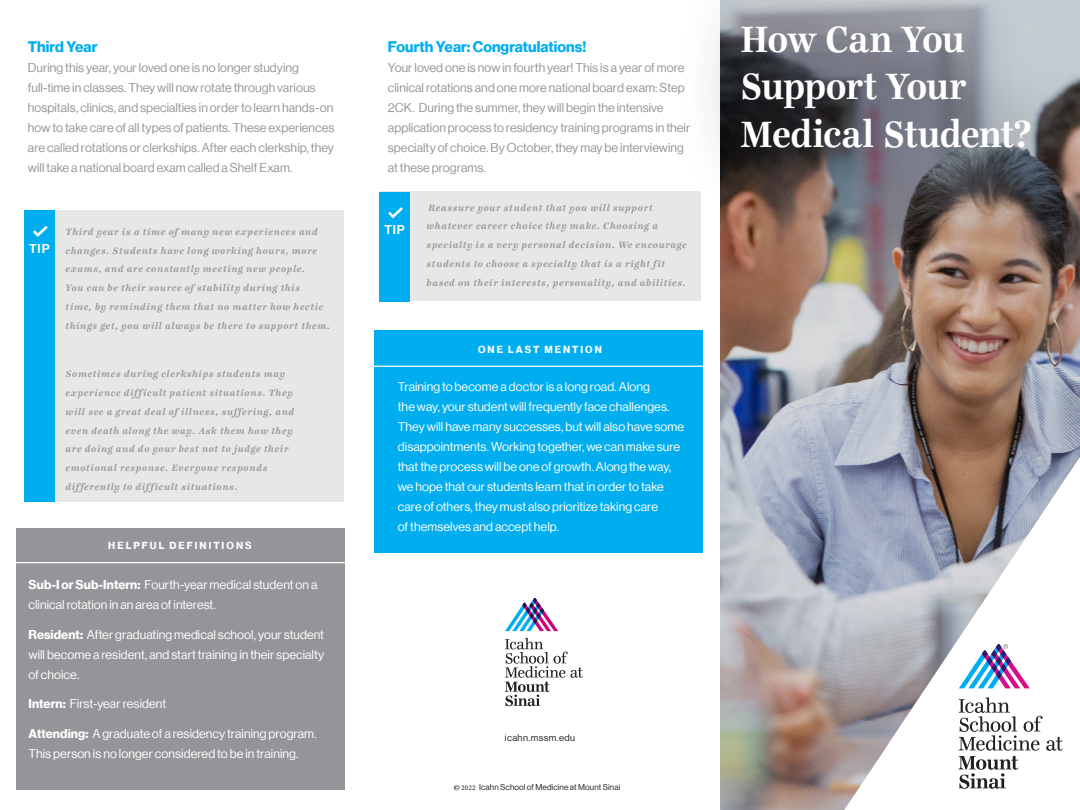
<style>
.page{position:relative;width:1080px;height:810px;background:#fff}
.page>*{position:absolute;margin:0;border:0;box-sizing:border-box;transform-origin:0 0}
.t1{font:700 40px/47.5px "Ingeborg";letter-spacing:-.02em;color:#fff;scale:.94 1}
.t2{font:15px "N Haas Grotesk DS Pro 75 Bd";letter-spacing:.005em;color:#00aeef}
.t3{font:12.5px/20px "N Haas Grotesk DS Pro 55 Rg";letter-spacing:.005em;color:#fff}
.t4{font:12.5px/20px "N Haas Grotesk DS Pro 55 Rg";letter-spacing:.005em;color:#939598}
.t5{font:12.5px "N Haas Grotesk DS Pro 65 Md";letter-spacing:.065em;color:#fff}
.t6{font:italic 700 10px/18.8px "Ingeborg";letter-spacing:.065em;color:#939598}
.t7{font:10px "N Haas Grotesk DS Pro 75 Bd";letter-spacing:.205em;color:#fff}
.Mast{font:9.38px "N Haas Grotesk DS Std 55 Rg";letter-spacing:.04em;color:#231f20}
._18__I14-Audience{font:8.38px "N Haas Grotesk DS Std 55 Rg";letter-spacing:.01em;color:#231f20}
.s1{font-family:"N Haas Grotesk DS Pro 75 Bd"}
.s2{font-family:"Ingeborg";font-weight:700}
.s3{font-family:"Adobe Arabic";font-size:10px}
</style>
<div class="page">
<div style="left:374px;top:331px;width:329px;height:222px;background:#00aeef"></div>
<div style="left:16px;top:528px;width:328px;height:262px;background:#939598"></div>
<div style="left:24px;top:210px;width:319px;height:292px;background:#e6e8e8"></div>
<div style="left:379px;top:191px;width:322px;height:110px;background:#e6e8e8"></div>
<hr style="left:0;top:562px;width:360px;height:1px;background:#fff">
<hr style="left:365px;top:366px;width:344px;height:1px;background:#fff">
<img style="left:720px;top:216px;width:360px;height:594px">
<div style="left:676px;top:0;width:404px;height:216px;background:#231f20;opacity:.33"></div>
<svg style="left:844px;top:457px;width:236px;height:353px"></svg>
<svg style="left:889px;top:457px;width:191px;height:287px"></svg>
<svg style="left:958px;top:697px;width:105px;height:92px"></svg>
<svg style="left:959px;top:644px;width:71px;height:44px"></svg>
<svg style="left:505px;top:598px;width:53px;height:33px"></svg>
<svg style="left:505px;top:638px;width:78px;height:68px"></svg>
<div style="left:24px;top:210px;width:31px;height:292px;background:#00aeef"></div>
<svg style="left:33px;top:226px;width:15px;height:11px"></svg>
<div style="left:379px;top:192px;width:31px;height:109px;background:#00aeef"></div>
<svg style="left:388px;top:207px;width:15px;height:11px"></svg>
<p class="t2" style="left:28px;top:38px;width:71px">Third Year</p>
<p class="t4" style="left:28px;top:58px;width:308px">During this year, your loved one is no longer studying full-time in classes. They will now rotate through various hospitals, clinics, and specialties in order to learn hands-on how to take care of all types of patients. These experiences are called rotations or clerkships. After each clerkship, they will take a national board exam called a Shelf Exam.</p>
<p class="t5" style="left:29px;top:241px;width:22px">TIP</p>
<p class="t6" style="left:66px;top:222px;width:266px">Third year is a time of many new experiences and changes. Students have long working hours, more exams, and are constantly meeting new people.<br>You can be their source of stability during this<br>time, by reminding them that no matter how hectic things get, you will always be there to support them.</p>
<p class="t6" style="left:66px;top:365px;width:230px">Sometimes during clerkships students may experience difficult patient situations. They will see a great deal of illness, suffering, and even death along the way. Ask them how they are doing and do your best not to judge their emotional response. Everyone responds differently to difficult situations.</p>
<p class="t7" style="left:108px;top:539px;width:145px">HELPFUL DEFINITIONS</p>
<p class="t3" style="left:29px;top:574px;width:291px"><span class="s1">Sub-I or Sub-Intern:</span> Fourth-year medical student on a clinical rotation in an area of interest.</p>
<p class="t3" style="left:29px;top:624px;width:297px;text-align:justify"><span class="s1">Resident:</span> After graduating medical school, your student will become a resident, and start training in their specialty of choice.</p>
<p class="t3" style="left:29px;top:694px;width:139px"><span class="s1">Intern:</span> First-year resident</p>
<p class="t3" style="left:29px;top:724px;width:290px"><span class="s1">Attending:</span> A graduate of a residency training program.<br>This person is no longer considered to be in training.</p>
<p class="t2" style="left:388px;top:38px;width:200px">Fourth Year: Congratulations!</p>
<p class="t4" style="left:388px;top:58px;width:304px">Your loved one is now in fourth year! This is a year of more clinical rotations and one more national board exam: Step 2CK. During the summer, they will begin the intensive application process to residency training programs in their specialty of choice. By October, they may be interviewing at these programs.</p>
<p class="t5" style="left:384px;top:222px;width:22px">TIP</p>
<p class="t6" style="left:427px;top:198px;width:262px">Reassure your student that you will support whatever career choice they make. Choosing a specialty is a very personal decision. We encourage students to choose a specialty that is a right fit based on their interests, personality, and abilities.</p>
<p class="t7" style="left:478px;top:343px;width:125px">ONE LAST MENTION</p>
<p class="t3" style="left:398px;top:377px;width:288px">Training to become a doctor is a long road. Along<br>the way, your student will frequently face challenges.<br>They will have many successes, but will also have some disappointments. Working together, we can make sure that the process will be one of growth. Along the way, we hope that our students learn that in order to take care of others, they must also prioritize taking care<br>of themselves and accept help.</p>
<p class="Mast" style="left:505px;top:732px;width:72px">icahn.mssm.edu</p>
<p class="_18__I14-Audience" style="left:454px;top:782px;width:168px"><span class="s2">©</span> <span class="s3">2022</span> Icahn School of Medicine at Mount Sinai</p>
<p class="t1" style="left:740px;top:15px;width:311px">How Can You<br>Support Your<br>Medical Student?</p>
</div>
